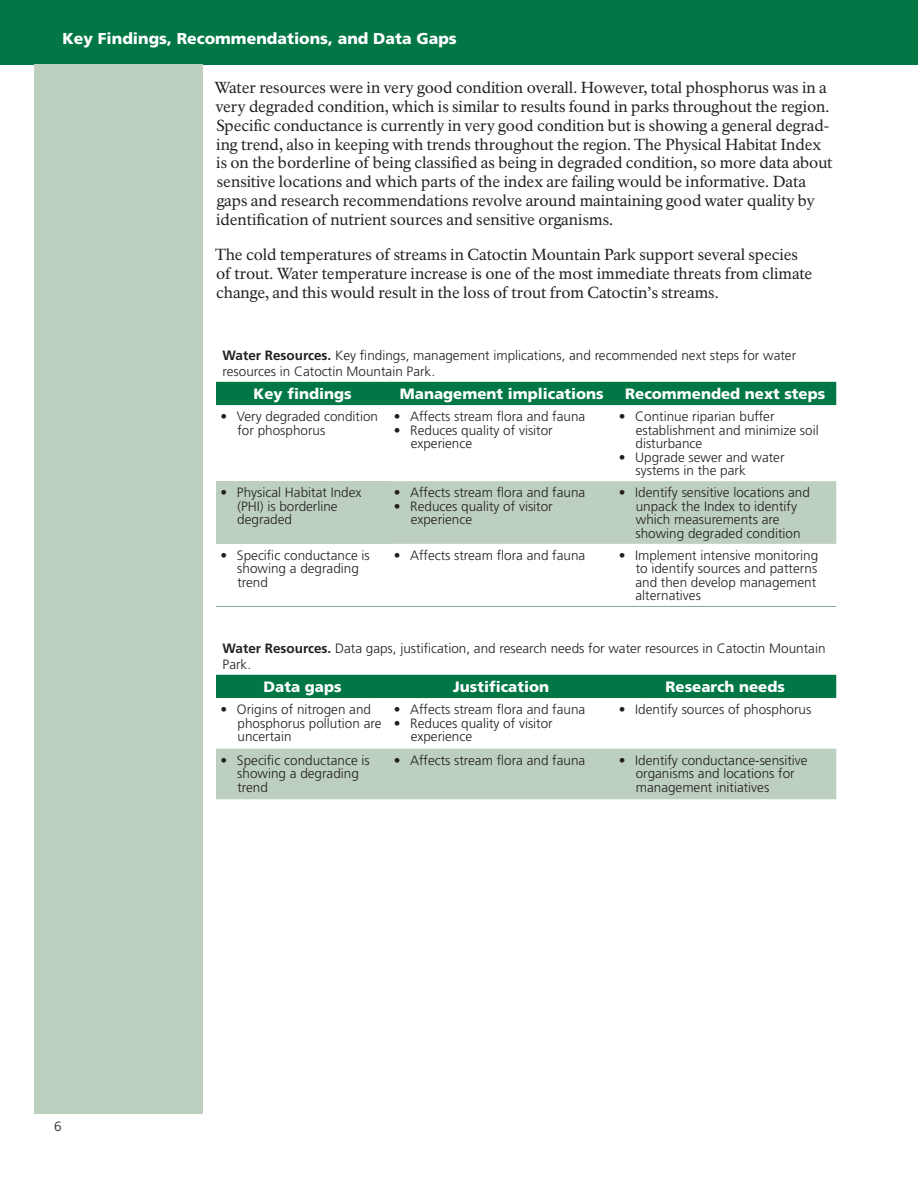
<style>
.page{position:relative;width:918px;height:1188px;background:#fff}
.page>*{position:absolute;margin:0;border:0;box-sizing:border-box;transform-origin:0 0}
.Body_text{font:15.75px/18.9px "NPS Rawlinson OT";letter-spacing:-.005em;color:#231f20}
.t1{font:900 15.75px "Frutiger LT Std";color:#fff}
.Table_Header{font:900 15px "Frutiger LT Std";color:#fff}
.Table_regular_text{font:300 13.5px/13.5px "Frutiger LT Std";color:#231f20}
.Table_caption{font:300 13.5px/16.2px "Frutiger LT Std";color:#231f20}
.s1{font-weight:700}
</style>
<div class="page">
<div style="left:216px;top:382px;width:620px;height:23px;background:#007745"></div>
<div style="left:216px;top:481px;width:173px;height:63px;background:#bdd0c0"></div>
<div style="left:389px;top:481px;width:447px;height:63px;background:#bdd0c0"></div>
<hr style="left:216px;top:606px;width:173px;height:1px;background:#83a98e">
<hr style="left:389px;top:606px;width:225px;height:1px;background:#83a98e">
<hr style="left:614px;top:606px;width:222px;height:1px;background:#83a98e">
<div style="left:216px;top:675px;width:620px;height:23px;background:#007745"></div>
<div style="left:216px;top:749px;width:620px;height:50px;background:#bdd0c0"></div>
<div style="left:0;top:0;width:918px;height:65px;background:#007745"></div>
<div style="left:35px;top:65px;width:168px;height:1049px;background:#bdd0c0"></div>
<p class="t1" style="left:62px;top:29px;width:396px">Key Findings, Recommendations, and Data Gaps</p>
<p class="Body_text" style="left:214px;top:78px;width:620px">Water resources were in very good condition overall. However, total phosphorus was in a very degraded condition, which is similar to results found in parks throughout the region.<br>Specific conductance is currently in very good condition but is showing a general degrad&shy;ing trend, also in keeping with trends throughout the region. The Physical Habitat Index is on the borderline of being classified as being in degraded condition, so more data about sensitive locations and which parts of the index are failing would be informative. Data gaps and research recommendations revolve around maintaining good water quality by identification of nutrient sources and sensitive organisms.</p>
<p class="Body_text" style="left:215px;top:245px;width:599px">The cold temperatures of streams in Catoctin Mountain Park support several species of trout. Water temperature increase is one of the most immediate threats from climate change, and this would result in the loss of trout from Catoctin’s streams.</p>
<p class="Table_caption" style="left:223px;top:347px;width:575px"><span class="s1">Water Resources.</span> Key findings, management implications, and recommended next steps for water resources in Catoctin Mountain Park.</p>
<p class="Table_Header" style="left:254px;top:385px;width:99px">Key findings</p>
<p class="Table_Header" style="left:400px;top:385px;width:205px">Management implications</p>
<p class="Table_Header" style="left:625px;top:385px;width:202px">Recommended next steps</p>
<p class="Table_regular_text" style="left:238px;top:410px;width:142px;text-indent:-17px">• Very degraded condition for phosphorus</p>
<p class="Table_regular_text" style="left:394px;top:410px;width:193px">• Affects stream flora and fauna</p>
<p class="Table_regular_text" style="left:636px;top:410px;width:185px;text-indent:-17px">• Continue riparian buffer establishment and minimize soil disturbance</p>
<p class="Table_regular_text" style="left:636px;top:450px;width:150px;text-indent:-17px">• Upgrade sewer and water systems in the park</p>
<p class="Table_regular_text" style="left:411px;top:423px;width:144px;text-indent:-17px">• Reduces quality of visitor experience</p>
<p class="Table_regular_text" style="left:237px;top:486px;width:126px;text-indent:-17px">• Physical Habitat Index (PHI) is borderline degraded</p>
<p class="Table_regular_text" style="left:394px;top:486px;width:193px">• Affects stream flora and fauna</p>
<p class="Table_regular_text" style="left:411px;top:500px;width:144px;text-indent:-17px">• Reduces quality of visitor experience</p>
<p class="Table_regular_text" style="left:636px;top:486px;width:176px;text-indent:-17px">• Identify sensitive locations and unpack the Index to identify which measurements are showing degraded condition</p>
<p class="Table_regular_text" style="left:237px;top:549px;width:134px;text-indent:-17px">• Specific conductance is showing a degrading trend</p>
<p class="Table_regular_text" style="left:394px;top:549px;width:193px">• Affects stream flora and fauna</p>
<p class="Table_regular_text" style="left:635px;top:549px;width:184px;text-indent:-17px">• Implement intensive monitoring to identify sources and patterns and then develop management alternatives</p>
<p class="Table_caption" style="left:223px;top:640px;width:604px"><span class="s1">Water Resources.</span> Data gaps, justification, and research needs for water resources in Catoctin Mountain<br>Park.</p>
<p class="Table_Header" style="left:264px;top:678px;width:79px">Data gaps</p>
<p class="Table_Header" style="left:453px;top:678px;width:97px">Justification</p>
<p class="Table_Header" style="left:666px;top:678px;width:121px">Research needs</p>
<p class="Table_regular_text" style="left:238px;top:703px;width:145px;text-indent:-17px">• Origins of nitrogen and phosphorus pollution are uncertain</p>
<p class="Table_regular_text" style="left:394px;top:703px;width:193px">• Affects stream flora and fauna</p>
<p class="Table_regular_text" style="left:619px;top:703px;width:194px">• Identify sources of phosphorus</p>
<p class="Table_regular_text" style="left:411px;top:716px;width:144px;text-indent:-17px">• Reduces quality of visitor experience</p>
<p class="Table_caption" style="left:54px;top:1119px;width:9px">6</p>
<p class="Table_regular_text" style="left:237px;top:754px;width:134px;text-indent:-17px">• Specific conductance is showing a degrading trend</p>
<p class="Table_regular_text" style="left:394px;top:754px;width:193px">• Affects stream flora and fauna</p>
<p class="Table_regular_text" style="left:636px;top:754px;width:174px;text-indent:-17px">• Identify conductance-sensitive organisms and locations for management initiatives</p>
</div>
